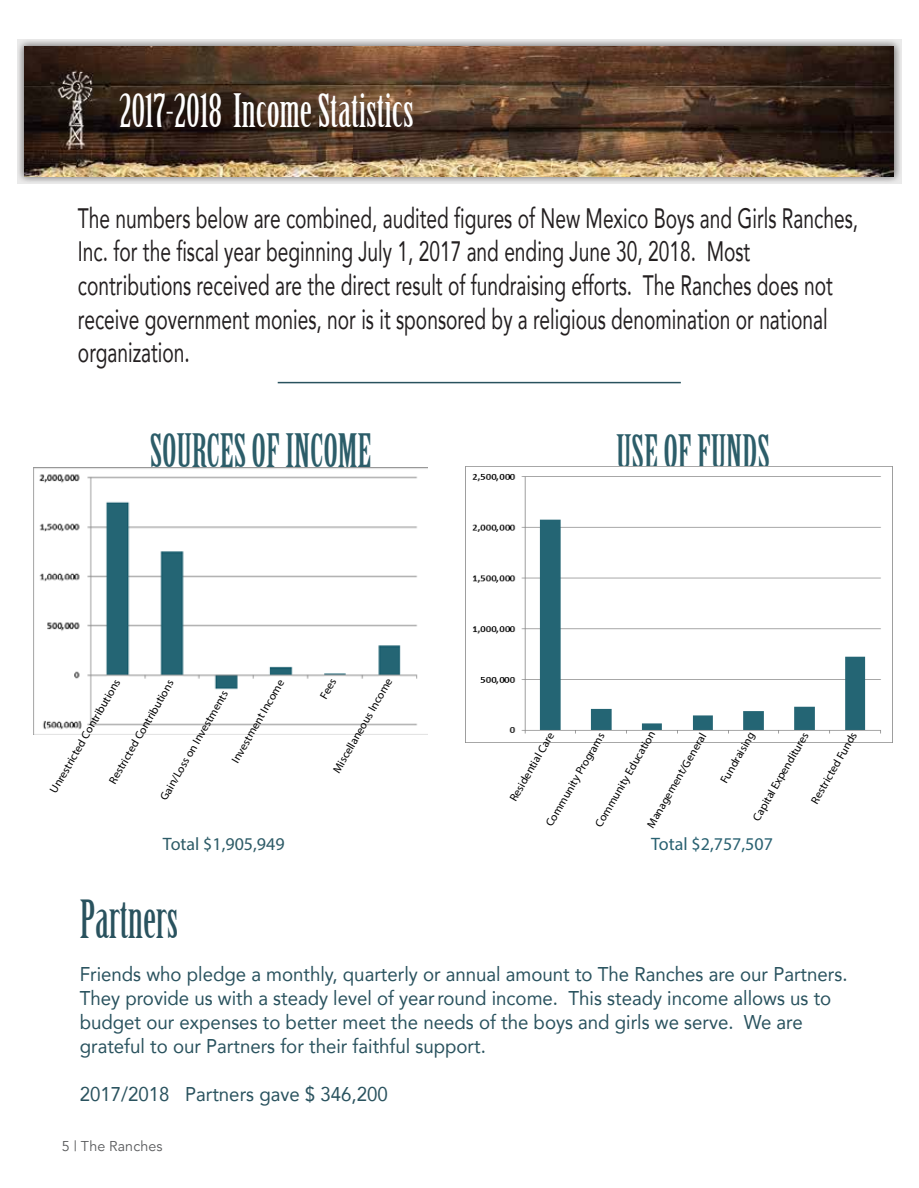
<style>
.page{position:relative;width:919px;height:1188px;background:#fff}
.page>*{position:absolute;margin:0;border:0;box-sizing:border-box;transform-origin:0 0}
.t1{font:51.3px "Birch Std";color:#29525e;scale:.94 1}
.t2{font:45px "Birch Std";color:#fff}
.t3{font:45px "Birch Std";color:#2c5d69}
.t4{font:28.05px/33.6px "Avenir";color:#231f20;scale:.68 1}
.t5{font:19.95px/23.9px "Avenir";color:#29525e;scale:.94 1}
.t6{font:18px "Myriad Pro";color:#2d5b67}
.t7{font:18px "Myriad Pro";color:#296171}
.t8{font:14.25px "Avenir";letter-spacing:.005em;color:#595a5c}
.t9{font:11.25px "Myriad Pro";color:#000;scale:1.04 1}
</style>
<div class="page">
<img style="left:34px;top:467px;width:394px;height:268px">
<svg style="left:18px;top:39px;width:883px;height:145px;background:#cccac6"></svg>
<img style="left:25px;top:46px;width:868px;height:130px">
<hr style="left:278px;top:382px;width:402px;height:1px;background:#29525e">
<img style="left:465px;top:467px;width:416px;height:275px">
<h2 class="t2" style="left:119px;top:85px;width:296px">2017-2018 Income Statistics</h2>
<p class="t4" style="left:78px;top:200px;width:1148px">The numbers below are combined, audited figures of New Mexico Boys and Girls Ranches, Inc. for the fiscal year beginning July 1, 2017 and ending June 30, 2018. Most contributions received are the direct result of fundraising efforts. The Ranches does not receive government monies, nor is it sponsored by a religious denomination or national organization.</p>
<h2 class="t3" style="left:150px;top:425px;width:223px">SOURCES OF INCOME</h2>
<h2 class="t3" style="left:616px;top:426px;width:155px">USE OF FUNDS</h2>
<p class="t9" style="left:330px;top:769px;width:105px;rotate:-60deg">Miscellaneous Income</p>
<p class="t9" style="left:157px;top:796px;width:121px;rotate:-60deg">Gain/Loss on Investments</p>
<p class="t9" style="left:228px;top:758px;width:92px;rotate:-60deg">Investment Income</p>
<p class="t9" style="left:317px;top:695px;width:22px;rotate:-60deg">Fees</p>
<p class="t9" style="left:47px;top:789px;width:126px;rotate:-60deg">Unrestricted Contributions</p>
<p class="t9" style="left:106px;top:779px;width:115px;rotate:-60deg">Restricted Contributions</p>
<p class="t9" style="left:592px;top:823px;width:106px;rotate:-60deg">Community Education</p>
<p class="t9" style="left:749px;top:816px;width:98px;rotate:-60deg">Capital Expenditures</p>
<p class="t9" style="left:807px;top:799px;width:79px;rotate:-60deg">Restricted Funds</p>
<p class="t9" style="left:506px;top:797px;width:76px;rotate:-60deg">Residential Care</p>
<p class="t9" style="left:643px;top:823px;width:104px;rotate:-60deg">Management/General</p>
<p class="t9" style="left:717px;top:779px;width:56px;rotate:-60deg">Fundraising</p>
<p class="t9" style="left:542px;top:822px;width:104px;rotate:-60deg">Community Programs</p>
<p class="t6" style="left:163px;top:833px;width:123px">Total $1,905,949</p>
<p class="t7" style="left:651px;top:833px;width:123px">Total $2,757,507</p>
<h1 class="t1" style="left:80px;top:890px;width:106px">Partners</h1>
<p class="t5" style="left:80px;top:962px;width:818px">Friends who pledge a monthly, quarterly or annual amount to The Ranches are our Partners.<br>They provide us with a steady level of yea- rround income. This steady income allows us to budget our expenses to better meet the needs of the boys and girls we serve. We are grateful to our Partners for their faithful support.</p>
<p class="t5" style="left:80px;top:1081px;width:329px">2017/2018 Partners gave $ 346,200</p>
<p class="t8" style="left:62px;top:1138px;width:102px">5 | The Ranches</p>
</div>
